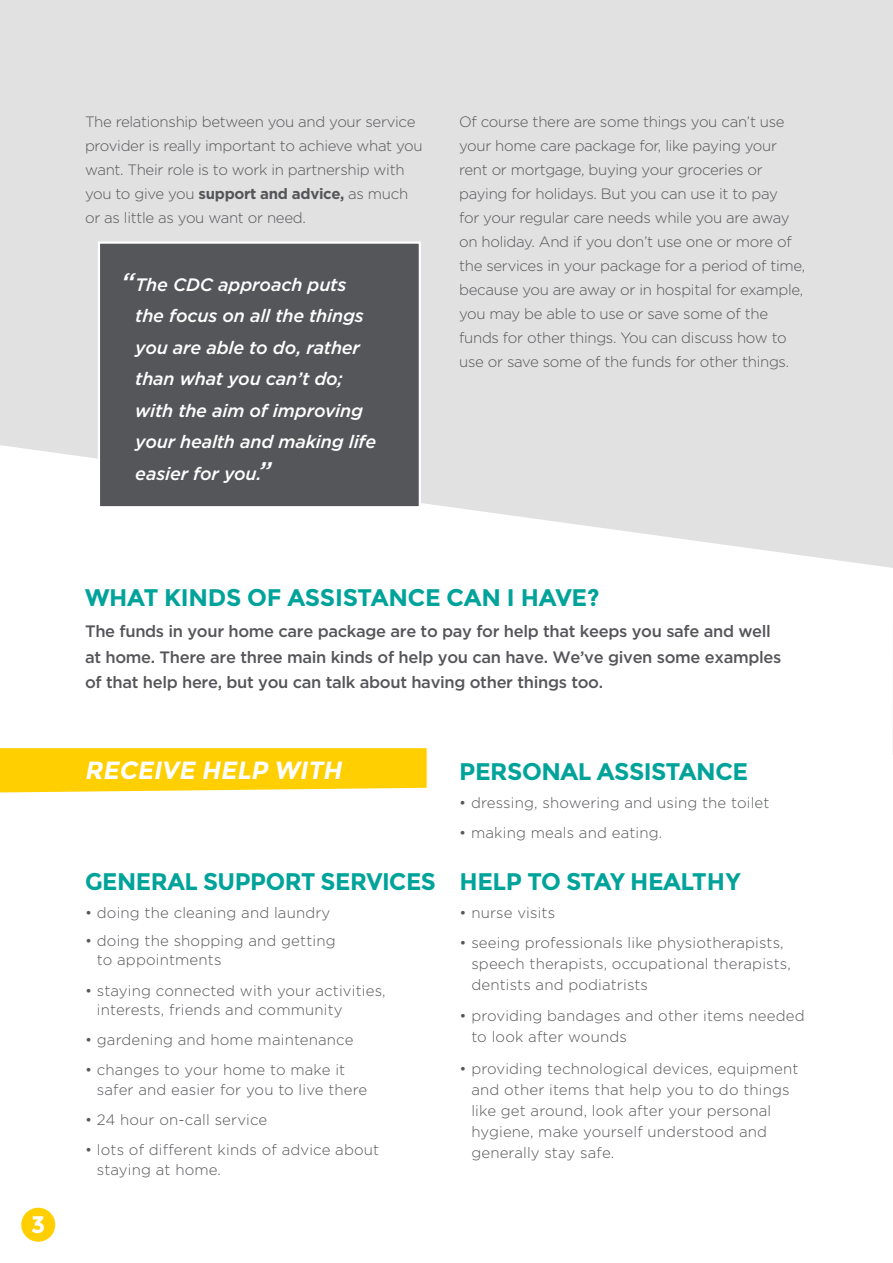
<style>
.page{position:relative;width:893px;height:1263px;background:#e2e1e1}
.page>*{position:absolute;margin:0;border:0;box-sizing:border-box;transform-origin:0 0}
.t1{font:italic 700 24.9px "Montserrat";color:#fff}
.t2{font:700 24px "Montserrat";letter-spacing:-.02em;color:#00a39a}
.t3{font:700 24px "Montserrat";color:#fff}
.t4{font:italic 500 18px/31.5px "Gotham";letter-spacing:-.01em;color:#fff}
.t5{font:500 16.5px/25.5px "Gotham";letter-spacing:-.02em;color:#55565a}
.t6{font:300 15px/24px "Gotham";letter-spacing:-.005em;color:#55565a}
.s1{font-weight:700}
.s2{font-size:25.5px}
</style>
<div class="page">
<div style="left:0;top:756px;width:893px;height:507px;background:#fff"></div>
<svg style="left:0;top:445px;width:893px;height:348px;fill:#fff"></svg>
<div style="left:99px;top:243px;width:321px;height:264px;background:#55565a"></div>
<div style="left:98px;top:241px;width:323px;height:267px;border:2px solid #fff"></div>
<svg style="left:0;top:748px;width:427px;height:44px;background:#ffd10c"></svg>
<div style="left:21px;top:1208px;width:34px;height:34px;background:#ffcf01;border-radius:50%"></div>
<p class="t6" style="left:85px;top:109px;width:339px">The relationship between you and your service provider is really important to achieve what you want. Their role is to work in partnership with you to give you <span class="s1">support and advice,</span> as much or as little as you want or need.</p>
<p class="t4" style="left:135px;top:268px;width:243px;text-indent:-14px"><span class="s2">“</span>The CDC approach puts the focus on all the things you are able to do, rather than what you can’t do; with the aim of improving your health and making life easier for you.<span class="s2">”</span></p>
<p class="t6" style="left:459px;top:109px;width:348px">Of course there are some things you can’t use your home care package for, like paying your rent or mortgage, buying your groceries or paying for holidays. But you can use it to pay<br>for your regular care needs while you are away on holiday. And if you don’t use one or more of the services in your package for a period of time, because you are away or in hospital for example, you may be able to use or save some of the funds for other things. You can discuss how to use or save some of the funds for other things.</p>
<h2 class="t3" style="left:31px;top:1210px;width:16px">3</h2>
<h2 class="t2" style="left:85px;top:583px;width:516px">WHAT KINDS OF ASS ISTANCE CAN I HAVE?</h2>
<p class="t5" style="left:85px;top:619px;width:698px">The funds in your home care package are to pay for help that keeps you safe and well at home. There are three main kinds of help you can have. We’ve given some examples of that help here, but you can talk about having other things too.</p>
<h1 class="t1" style="left:84px;top:756px;width:257px">RECEIVE H ELP WITH</h1>
<h2 class="t2" style="left:85px;top:867px;width:350px">GENERAL SUPPORT SERVICES</h2>
<p class="t6" style="left:85px;top:900px;width:247px">• doing the cleaning and laundry</p>
<p class="t6" style="left:97px;top:931px;width:240px;line-height:19.5px;text-indent:-12px">• doing the shopping and getting to appointments</p>
<p class="t6" style="left:97px;top:980px;width:290px;line-height:19.5px;text-indent:-12px">• staying connected with your activities, interests, friends and community</p>
<p class="t6" style="left:85px;top:1028px;width:270px">• gardening and home maintenance</p>
<p class="t6" style="left:97px;top:1060px;width:272px;line-height:19.5px;text-indent:-12px">• changes to your home to make it safer and easier for you to live there</p>
<p class="t6" style="left:85px;top:1107px;width:184px">• 24 hour on-call service</p>
<p class="t6" style="left:97px;top:1140px;width:284px;line-height:19.5px;text-indent:-12px">• lots of different kinds of advice about staying at home.</p>
<h2 class="t2" style="left:459px;top:757px;width:290px">PERSONAL ASS ISTANCE</h2>
<p class="t6" style="left:459px;top:791px;width:312px">• dressing, showering and using the toilet</p>
<p class="t6" style="left:459px;top:821px;width:205px">• making meals and eating.</p>
<h2 class="t2" style="left:459px;top:867px;width:265px">HELP TO STAY H EALTHY</h2>
<p class="t6" style="left:459px;top:901px;width:97px">• nurse visits</p>
<p class="t6" style="left:471px;top:932px;width:321px;line-height:21px;text-indent:-12px">• seeing professionals like physiotherapists, speech therapists, occupational therapists, dentists and podiatrists</p>
<p class="t6" style="left:471px;top:1005px;width:335px;line-height:21px;text-indent:-12px">• providing bandages and other items needed to look after wounds</p>
<p class="t6" style="left:471px;top:1058px;width:328px;line-height:21px;text-indent:-12px">• providing technological devices, equipment and other items that help you to do things like get around, look after your personal hygiene, make yourself understood and generally stay safe.</p>
</div>
